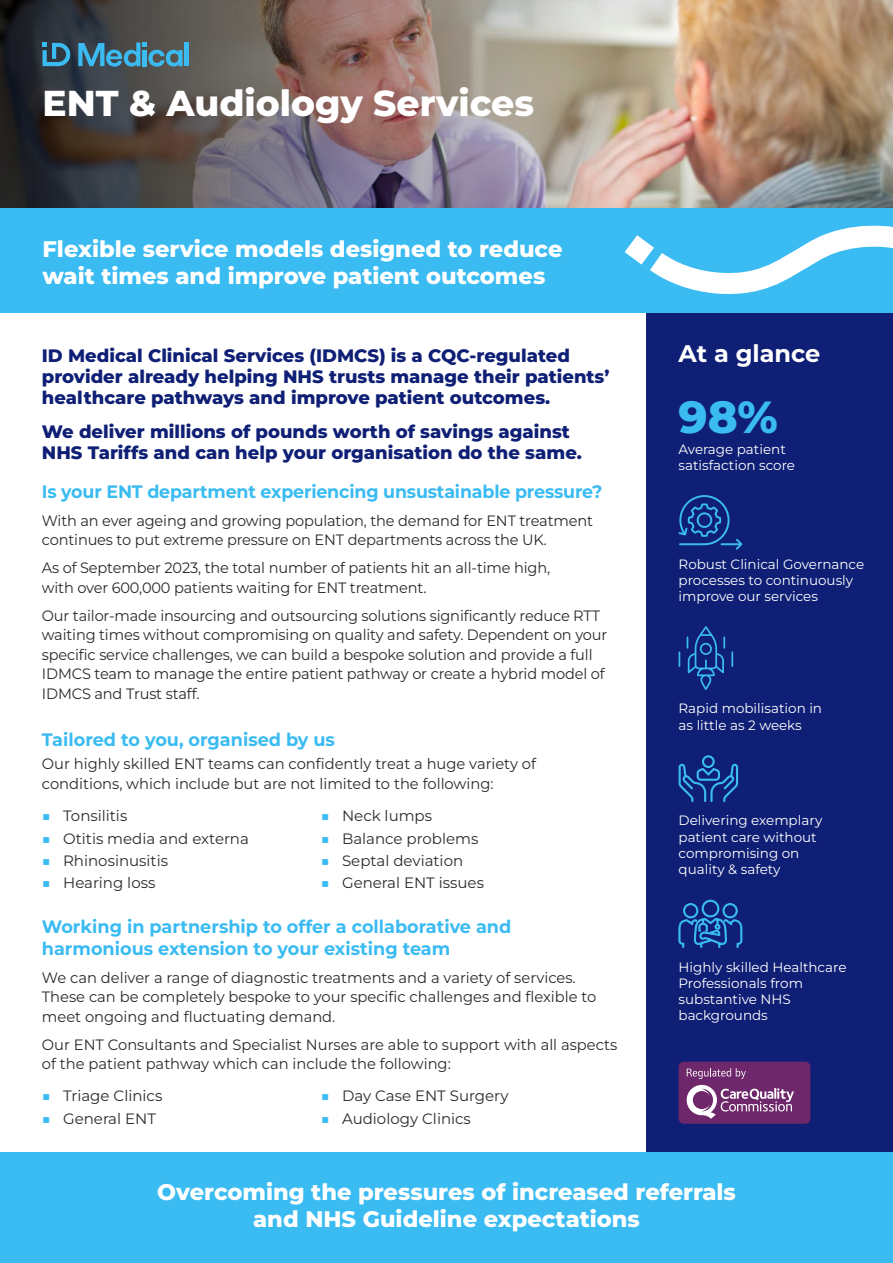
<style>
.page{position:relative;width:893px;height:1263px;background:#fff}
.page>*{position:absolute;margin:0;border:0;box-sizing:border-box;transform-origin:0 0}
.Section{font:800 45px "Montserrat";color:#3abbf2}
.t1{font:800 36px "Montserrat";color:#fff}
.Section-2{font:700 24px "Montserrat";color:#fff}
.Sub_Title{font:800 22.5px/27px "Montserrat";color:#fff}
.Intro{font:800 18px/21px "Montserrat";color:#0f1f75}
.Body{font:700 18px/21.6px "Montserrat";color:#3abbf2}
.Paragraph_Header_-_B{font:700 18px "Montserrat";letter-spacing:-.01em;color:#3abbf2}
.Paragraph_Header_-_B-2{font:15px/19.5px "Montserrat";letter-spacing:-.01em;color:#2b2b2b}
.Body-2{font:15px/19.5px "Montserrat";color:#2b2b2b}
.Body-3{font:13.5px/16.2px "Montserrat";color:#fff}
.Body_Copy{font:13.5px/16.2px "Montserrat";color:#fff}
.s1{color:#3abbf2}
</style>
<div class="page">
<img style="left:629px;top:0;width:264px;height:208px">
<img style="left:0;top:0;width:629px;height:208px">
<svg style="left:43px;top:43px;width:27px;height:23px"></svg>
<hr style="left:185px;top:43px;width:4px;height:23px;background:#3abbf2">
<svg style="left:78px;top:43px;width:105px;height:24px;background:#427f99"></svg>
<div style="left:646px;top:306px;width:247px;height:875px;background:#0f1f75"></div>
<div style="left:0;top:1153px;width:893px;height:110px;background:#3abbf2"></div>
<div style="left:0;top:208px;width:893px;height:105px;background:#3abbf2"></div>
<svg style="left:625px;top:225px;width:268px;height:69px"></svg>
<div style="left:679px;top:1062px;width:131px;height:62px;background:#6d276a;border-radius:5px"></div>
<svg style="left:687px;top:1085px;width:107px;height:34px"></svg>
<svg style="left:687px;top:1068px;width:59px;height:11px"></svg>
<svg style="left:678px;top:899px;width:65px;height:49px"></svg>
<svg style="left:731px;top:651px;width:2px;height:16px"></svg>
<svg style="left:687px;top:626px;width:38px;height:64px"></svg>
<svg style="left:679px;top:651px;width:1px;height:16px"></svg>
<svg style="left:679px;top:755px;width:59px;height:47px"></svg>
<svg style="left:678px;top:495px;width:64px;height:55px"></svg>
<p class="t1" style="left:43px;top:80px;width:493px">ENT &amp; Audiology Services</p>
<p class="Sub_Title" style="left:43px;top:235px;width:521px">Flexible service models designed to reduce wait times and improve patient outcomes</p>
<p class="Intro" style="left:42px;top:345px;width:569px">ID Medical Clinical Services (IDMCS) is a CQC-regulated provider already helping NHS trusts manage their patients’ healthcare pathways and improve patient outcomes.</p>
<p class="Intro" style="left:42px;top:420px;width:542px">We deliver millions of pounds worth of savings against<br>NHS Tariffs and can help your organisation do the same.</p>
<p class="Paragraph_Header_-_B" style="left:42px;top:480px;width:562px">Is your ENT department experiencing unsustainable pressure?</p>
<p class="Paragraph_Header_-_B-2" style="left:42px;top:510px;width:553px">With an ever ageing and growing population, the demand for ENT treatment continues to put extreme pressure on ENT departments across the UK.</p>
<p class="Paragraph_Header_-_B-2" style="left:42px;top:558px;width:510px">As of September 2023, the total number of patients hit an all-time high, with over 600,000 patients waiting for ENT treatment.</p>
<p class="Paragraph_Header_-_B-2" style="left:42px;top:605px;width:567px">Our tailor-made insourcing and outsourcing solutions significantly reduce RTT waiting times without compromising on quality and safety. Dependent on your specific service challenges, we can build a bespoke solution and provide a full IDMCS team to manage the entire patient pathway or create a hybrid model of IDMCS and Trust staff.</p>
<p class="Body" style="left:42px;top:728px;width:295px">Tailored to you, organised by us</p>
<p class="Body-2" style="left:42px;top:754px;width:496px">Our highly skilled ENT teams can confidently treat a huge variety of conditions, which include but are not limited to the following:</p>
<p class="Paragraph_Header_-_B-2" style="left:42px;top:806px;width:87px"><span class="s1">■</span> Tonsilitis</p>
<p class="Paragraph_Header_-_B-2" style="left:42px;top:828px;width:209px"><span class="s1">■</span> Otitis media and externa</p>
<p class="Paragraph_Header_-_B-2" style="left:42px;top:850px;width:128px"><span class="s1">■</span> Rhinosinusitis</p>
<p class="Paragraph_Header_-_B-2" style="left:42px;top:873px;width:115px"><span class="s1">■</span> Hearing loss</p>
<p class="Paragraph_Header_-_B-2" style="left:321px;top:806px;width:113px"><span class="s1">■</span> Neck lumps</p>
<p class="Paragraph_Header_-_B-2" style="left:321px;top:828px;width:159px"><span class="s1">■</span> Balance problems</p>
<p class="Paragraph_Header_-_B-2" style="left:321px;top:850px;width:144px"><span class="s1">■</span> Septal deviation</p>
<p class="Paragraph_Header_-_B-2" style="left:321px;top:873px;width:165px"><span class="s1">■</span> General ENT issues</p>
<p class="Body" style="left:42px;top:915px;width:471px">Working in partnership to offer a collaborative and harmonious extension to your existing team</p>
<p class="Body-2" style="left:42px;top:967px;width:556px">We can deliver a range of diagnostic treatments and a variety of services.<br>These can be completely bespoke to your specific challenges and flexible to meet ongoing and fluctuating demand.</p>
<p class="Body-2" style="left:42px;top:1034px;width:577px">Our ENT Consultants and Specialist Nurses are able to support with all aspects of the patient pathway which can include the following:</p>
<p class="Paragraph_Header_-_B-2" style="left:42px;top:1086px;width:122px"><span class="s1">■</span> Triage Clinics</p>
<p class="Paragraph_Header_-_B-2" style="left:42px;top:1108px;width:116px"><span class="s1">■</span> General ENT</p>
<p class="Paragraph_Header_-_B-2" style="left:321px;top:1086px;width:189px"><span class="s1">■</span> Day Case ENT Surgery</p>
<p class="Paragraph_Header_-_B-2" style="left:321px;top:1108px;width:152px"><span class="s1">■</span> Audiology Clinics</p>
<p class="Section-2" style="left:679px;top:337px;width:143px">At a glance</p>
<p class="Section" style="left:679px;top:387px;width:101px">98%</p>
<p class="Body-3" style="left:679px;top:440px;width:118px">Average patient satisfaction score</p>
<p class="Body-3" style="left:679px;top:556px;width:187px">Robust Clinical Governance processes to continuously improve our services</p>
<p class="Body_Copy" style="left:679px;top:700px;width:145px">Rapid mobilisation in as little as 2 weeks</p>
<p class="Body_Copy" style="left:679px;top:812px;width:145px">Delivering exemplary patient care without compromising on quality &amp; safety</p>
<p class="Body-3" style="left:679px;top:958px;width:170px">Highly skilled Healthcare<br>Professionals from substantive NHS backgrounds</p>
<p class="Sub_Title" style="left:157px;top:1178px;width:580px;text-align:center">Overcoming the pressures of increased referrals and NHS Guideline expectations</p>
</div>
